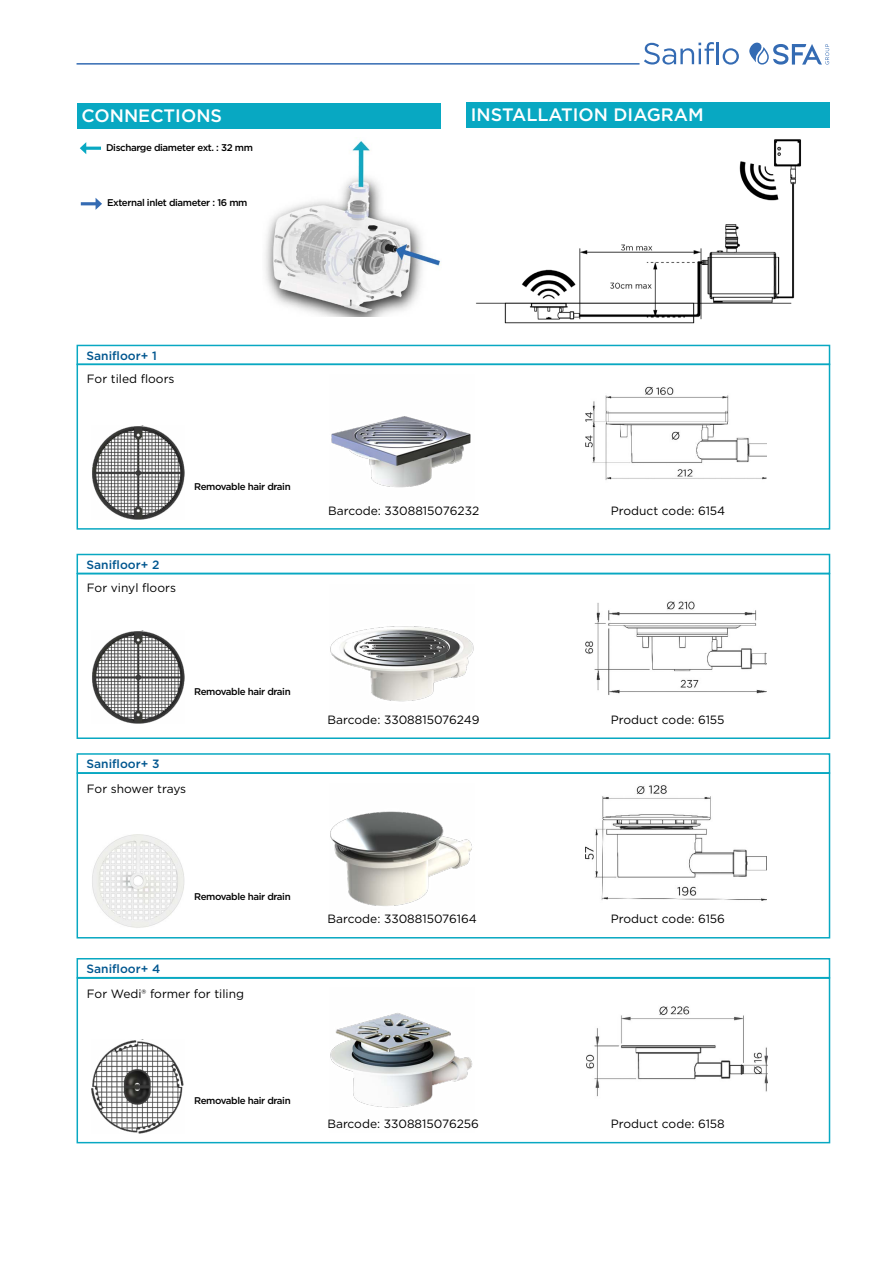
<style>
.page{position:relative;width:893px;height:1263px;background:#fff}
.page>*{position:absolute;margin:0;border:0;box-sizing:border-box;transform-origin:0 0}
.t1{font:500 18px "Gotham";color:#fff}
.t2{font:12px "Gotham";color:#000}
.t3{font:500 12px "Gotham";color:#00568f}
.t4{font:500 9.75px "Gotham";letter-spacing:-.04em;color:#000}
</style>
<div class="page">
<div style="left:77px;top:103px;width:364px;height:25px;background:#08a8c2"></div>
<img style="left:265px;top:141px;width:176px;height:175px">
<div style="left:467px;top:102px;width:363px;height:26px;background:#08a8c2"></div>
<img style="left:476px;top:139px;width:325px;height:185px">
<img style="left:331px;top:416px;width:140px;height:72px">
<img style="left:330px;top:626px;width:144px;height:76px">
<img style="left:330px;top:811px;width:142px;height:95px">
<img style="left:330px;top:1013px;width:142px;height:95px">
<img style="left:586px;top:386px;width:180px;height:94px">
<img style="left:586px;top:601px;width:181px;height:94px">
<img style="left:585px;top:785px;width:181px;height:116px">
<img style="left:586px;top:1006px;width:181px;height:91px">
<hr style="left:85px;top:147px;width:16px;height:3px;background:#08a8c2">
<svg style="left:80px;top:142px;width:6px;height:12px"></svg>
<hr style="left:81px;top:202px;width:15px;height:3px;background:#346bb3">
<svg style="left:96px;top:198px;width:6px;height:12px"></svg>
<div style="left:77px;top:345px;width:753px;height:20px;border:2px solid #08a8c2"></div>
<div style="left:77px;top:554px;width:753px;height:20px;border:2px solid #08a8c2"></div>
<div style="left:77px;top:753px;width:753px;height:21px;border:2px solid #08a8c2"></div>
<div style="left:77px;top:958px;width:753px;height:20px;border:2px solid #08a8c2"></div>
<div style="left:77px;top:364px;width:753px;height:166px;border:2px solid #08a8c2"></div>
<div style="left:77px;top:573px;width:753px;height:166px;border:2px solid #08a8c2"></div>
<div style="left:77px;top:772px;width:753px;height:166px;border:2px solid #08a8c2"></div>
<div style="left:77px;top:977px;width:753px;height:166px;border:2px solid #08a8c2"></div>
<img style="left:92px;top:425px;width:93px;height:94px">
<img style="left:92px;top:630px;width:93px;height:94px">
<img style="left:92px;top:835px;width:93px;height:93px">
<img style="left:91px;top:1040px;width:93px;height:93px">
<hr style="left:77px;top:63px;width:562px;height:2px;background:#346bb3">
<svg style="left:644px;top:42px;width:70px;height:23px"></svg>
<hr style="left:716px;top:42px;width:3px;height:22px;background:#346bb3">
<svg style="left:723px;top:48px;width:16px;height:17px"></svg>
<svg style="left:749px;top:42px;width:80px;height:23px"></svg>
<h1 class="t1" style="left:82px;top:104px;width:142px">CONNECTIONS</h1>
<h1 class="t1" style="left:471px;top:103px;width:234px">INSTALLATION DIAGRAM</h1>
<p class="t4" style="left:106px;top:141px;width:148px">Discharge diameter ext. : 32 mm</p>
<p class="t4" style="left:107px;top:196px;width:142px">External inlet diameter : 16 mm</p>
<p class="t3" style="left:87px;top:348px;width:72px">Sanifloor+ 1</p>
<p class="t2" style="left:87px;top:371px;width:89px">For tiled floors</p>
<p class="t4" style="left:194px;top:480px;width:98px">Removable hair drain</p>
<p class="t3" style="left:87px;top:557px;width:74px">Sanifloor+ 2</p>
<p class="t2" style="left:87px;top:580px;width:91px">For vinyl floors</p>
<p class="t4" style="left:194px;top:685px;width:98px">Removable hair drain</p>
<p class="t3" style="left:87px;top:756px;width:74px">Sanifloor+ 3</p>
<p class="t2" style="left:87px;top:781px;width:101px">For shower trays</p>
<p class="t2" style="left:328px;top:503px;width:153px">Barcode: 3308815076232</p>
<p class="t2" style="left:328px;top:712px;width:153px">Barcode: 3308815076249</p>
<p class="t3" style="left:87px;top:961px;width:75px">Sanifloor+ 4</p>
<p class="t4" style="left:194px;top:890px;width:98px">Removable hair drain</p>
<p class="t2" style="left:87px;top:986px;width:159px">For Wedi® former for tiling</p>
<p class="t2" style="left:328px;top:911px;width:151px">Barcode: 3308815076164</p>
<p class="t4" style="left:194px;top:1094px;width:98px">Removable hair drain</p>
<p class="t2" style="left:327px;top:1116px;width:153px">Barcode: 3308815076256</p>
<p class="t2" style="left:611px;top:503px;width:116px">Product code: 6154</p>
<p class="t2" style="left:611px;top:712px;width:115px">Product code: 6155</p>
<p class="t2" style="left:611px;top:911px;width:116px">Product code: 6156</p>
<p class="t2" style="left:611px;top:1116px;width:115px">Product code: 6158</p>
</div>
